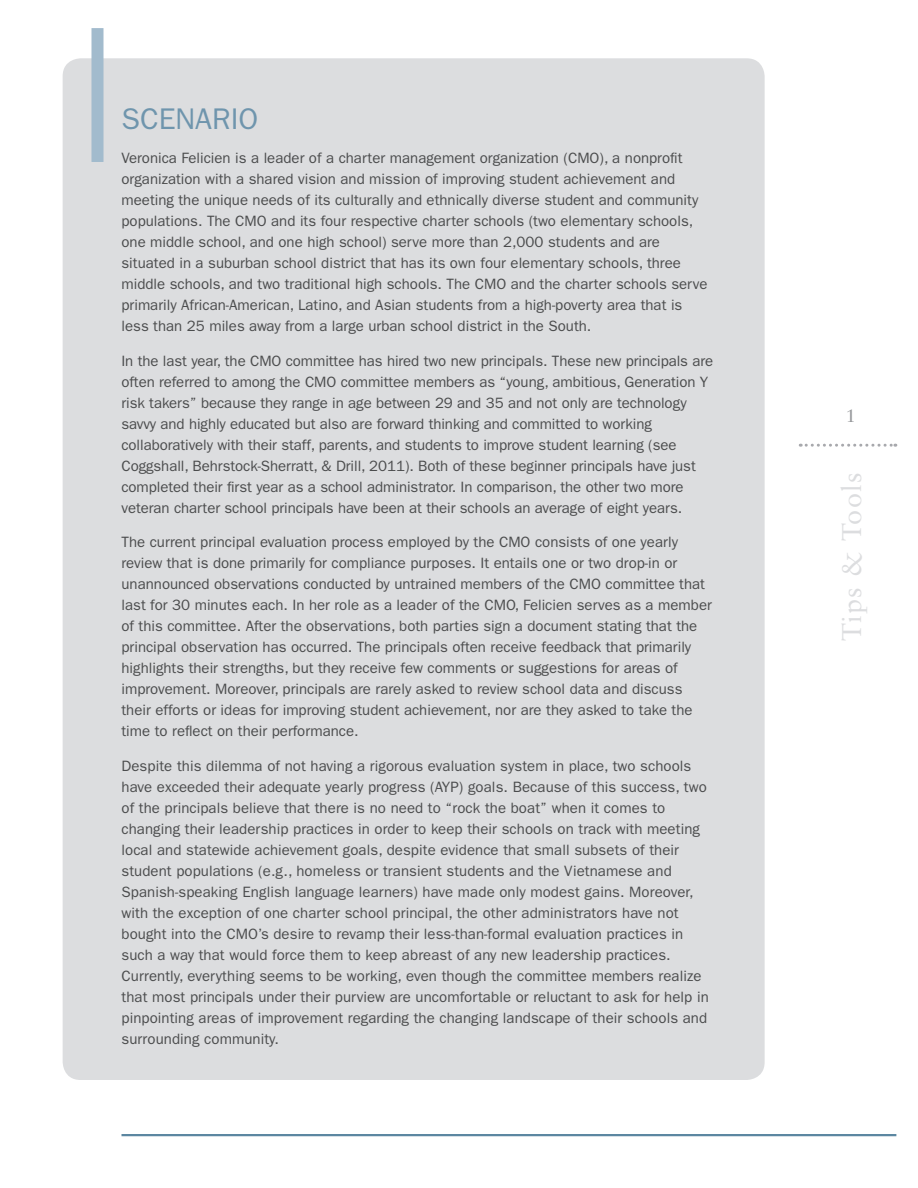
<style>
.page{position:relative;width:918px;height:1188px;background:#fff}
.page>*{position:absolute;margin:0;border:0;box-sizing:border-box;transform-origin:0 0}
.Subhead{font:30px "ITC Franklin Gothic Std";color:#6f95ad}
.t1{font:27px "Sabon";letter-spacing:.05em;color:#dcdddf}
.t2{font:18px "Sabon";color:#939598}
.Paragraph{font:15px/21px "ITC Franklin Gothic Std";color:#4b4c4d}
</style>
<div class="page">
<hr style="left:122px;top:1134px;width:774px;height:2px;background:#5c87a1">
<svg style="left:800px;top:444px;width:96px;height:3px"></svg>
<div style="left:63px;top:58px;width:702px;height:1022px;background:#dcdddf;border-radius:18px"></div>
<div style="left:92px;top:28px;width:12px;height:134px;background:#a2bbcd"></div>
<p class="Subhead" style="left:122px;top:101px;width:138px">SCENARIO</p>
<p class="Paragraph" style="left:122px;top:148px;width:588px">Veronica Felicien is a leader of a charter management organization (CMO), a nonprofit organization with a shared vision and mission of improving student achievement and meeting the unique needs of its culturally and ethnically diverse student and community populations. The CMO and its four respective charter schools (two elementary schools, one middle school, and one high school) serve more than 2,000 students and are situated in a suburban school district that has its own four elementary schools, three middle schools, and two traditional high schools. The CMO and the charter schools serve primarily African-American, Latino, and Asian students from a high-poverty area that is less than 25 miles away from a large urban school district in the South.</p>
<p class="Paragraph" style="left:122px;top:350px;width:593px">In the last year, the CMO committee has hired two new principals. These new principals are often referred to among the CMO committee members as “young, ambitious, Generation Y risk takers” because they range in age between 29 and 35 and not only are technology savvy and highly educated but also are forward thinking and committed to working collaboratively with their staff, parents, and students to improve student learning (see Coggshall, Behrstock-Sherratt, &amp; Drill, 2011). Both of these beginner principals have just completed their first year as a school administrator. In comparison, the other two more veteran charter school principals have been at their schools an average of eight years.</p>
<p class="Paragraph" style="left:122px;top:532px;width:592px">The current principal evaluation process employed by the CMO consists of one yearly review that is done primarily for compliance purposes. It entails one or two drop-in or unannounced observations conducted by untrained members of the CMO committee that last for 30 minutes each. In her role as a leader of the CMO, Felicien serves as a member of this committee. After the observations, both parties sign a document stating that the principal observation has occurred. The principals often receive feedback that primarily highlights their strengths, but they receive few comments or suggestions for areas of improvement. Moreover, principals are rarely asked to review school data and discuss their efforts or ideas for improving student achievement, nor are they asked to take the time to reflect on their performance.</p>
<p class="Paragraph" style="left:122px;top:755px;width:589px">Despite this dilemma of not having a rigorous evaluation system in place, two schools have exceeded their adequate yearly progress (AYP) goals. Because of this success, two of the principals believe that there is no need to “rock the boat” when it comes to changing their leadership practices in order to keep their schools on track with meeting local and statewide achievement goals, despite evidence that small subsets of their student populations (e.g., homeless or transient students and the Vietnamese and Spanish-speaking English language learners) have made only modest gains. Moreover, with the exception of one charter school principal, the other administrators have not bought into the CMO’s desire to revamp their less-than-formal evaluation practices in such a way that would force them to keep abreast of any new leadership practices.<br>Currently, everything seems to be working, even though the committee members realize that most principals under their purview are uncomfortable or reluctant to ask for help in pinpointing areas of improvement regarding the changing landscape of their schools and surrounding community.</p>
<p class="t2" style="left:846px;top:405px;width:12px">1</p>
<h2 class="t1" style="left:836px;top:641px;width:170px;rotate:-90deg">Tips &amp; Tools</h2>
</div>
